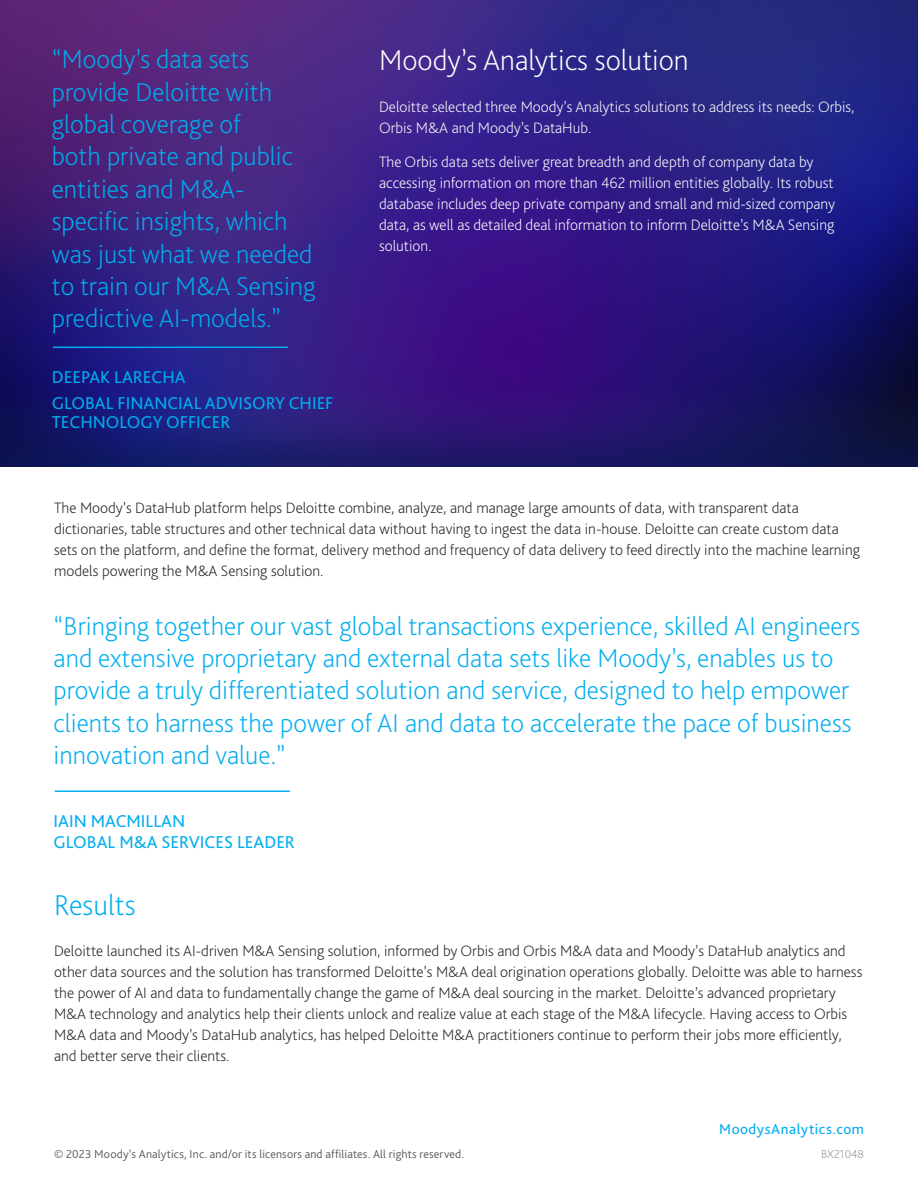
<style>
.page{position:relative;width:918px;height:1188px;background:#fff}
.page>*{position:absolute;margin:0;border:0;box-sizing:border-box;transform-origin:0 0}
.t1{font:200 30px "Bliss Pro";color:#fff}
.t2{font:200 30px "Bliss Pro";color:#00aeef}
.quote{font:200 27px/32.4px "Bliss Pro";color:#00aeef}
.Name{font:18px/19.5px "Bliss Pro";color:#00aeef}
.Body_Text{font:200 15.75px/21px "Bliss Pro";color:#231f20}
.Body_Text-2{font:200 15.75px/21px "Bliss Pro";color:#fff}
.Footer_-_MA{font:15px "Bliss Pro";letter-spacing:.04em;color:#00aeef}
.Footer_-_MA-2{font:300 12px "Bliss Pro";letter-spacing:.015em;color:#57585a}
.SP_number{font:200 12px "Bliss Pro";color:#919295}
</style>
<div class="page">
<svg style="left:0;top:0;width:918px;height:466px;background:#301c7c"></svg>
<hr style="left:53px;top:347px;width:235px;height:1px;background:#00aeef">
<hr style="left:55px;top:790px;width:235px;height:2px;background:#00aeef">
<p class="quote" style="left:52px;top:42px;width:265px">“Moody’s data sets provide Deloitte with global coverage of<br>both private and public entities and M&amp;A&shy;specific insights, which was just what we needed to train our M&amp;A Sensing predictive AI-models.”</p>
<p class="Name" style="left:52px;top:366px;width:135px">DEEPAK LARECHA</p>
<p class="Name" style="left:52px;top:393px;width:283px">GLOBAL FINANCIAL ADVISORY CHIEF<br>TECHNOLOGY OFFICER</p>
<h1 class="t1" style="left:379px;top:42px;width:311px">Moody’s Analytics solution</h1>
<p class="Body_Text-2" style="left:379px;top:96px;width:477px">Deloitte selected three Moody’s Analytics solutions to address its needs: Orbis,<br>Orbis M&amp;A and Moody’s DataHub.</p>
<p class="Body_Text-2" style="left:379px;top:151px;width:458px">The Orbis data sets deliver great breadth and depth of company data by accessing information on more than 462 million entities globally. Its robust database includes deep private company and small and mid-sized company data, as well as detailed deal information to inform Deloitte’s M&amp;A Sensing solution.</p>
<p class="Body_Text" style="left:54px;top:497px;width:808px">The Moody’s DataHub platform helps Deloitte combine, analyze, and manage large amounts of data, with transparent data dictionaries, table structures and other technical data without having to ingest the data in-house. Deloitte can create custom data sets on the platform, and define the format, delivery method and frequency of data delivery to feed directly into the machine learning models powering the M&amp;A Sensing solution.</p>
<p class="quote" style="left:54px;top:609px;width:808px">“Bringing together our vast global transactions experience, skilled AI engineers and extensive proprietary and external data sets like Moody’s, enables us to provide a truly differentiated solution and service, designed to help empower clients to harness the power of AI and data to accelerate the pace of business innovation and value.”</p>
<p class="Name" style="left:54px;top:810px;width:133px">IAIN MACMILLAN</p>
<p class="Name" style="left:54px;top:832px;width:243px">GLOBAL M&amp;A SERVICES LEADER</p>
<h1 class="t2" style="left:54px;top:887px;width:83px">Results</h1>
<p class="Body_Text" style="left:54px;top:940px;width:810px">Deloitte launched its AI-driven M&amp;A Sensing solution, informed by Orbis and Orbis M&amp;A data and Moody’s DataHub analytics and other data sources and the solution has transformed Deloitte’s M&amp;A deal origination operations globally. Deloitte was able to harness the power of AI and data to fundamentally change the game of M&amp;A deal sourcing in the market. Deloitte’s advanced proprietary M&amp;A technology and analytics help their clients unlock and realize value at each stage of the M&amp;A lifecycle. Having access to Orbis M&amp;A data and Moody’s DataHub analytics, has helped Deloitte M&amp;A practitioners continue to perform their jobs more efficiently, and better serve their clients.</p>
<p class="Footer_-_MA-2" style="left:54px;top:1147px;width:412px">© 2023 Moody’s Analytics, Inc. and/or its licensors and affiliates. All rights reserved.</p>
<p class="Footer_-_MA" style="left:719px;top:1119px;width:146px">MoodysAnalytics.com</p>
<p class="SP_number" style="left:821px;top:1147px;width:44px">BX21048</p>
</div>
